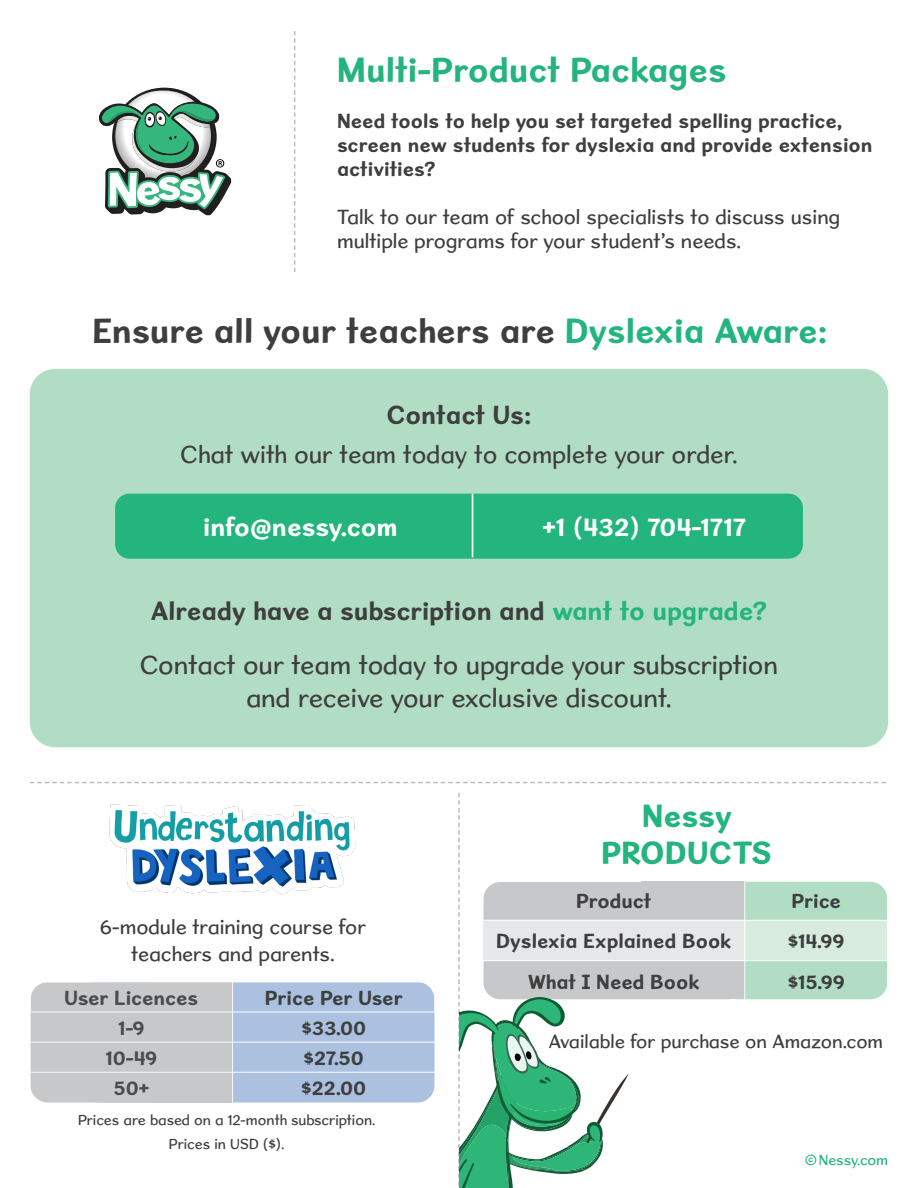
<style>
.page{position:relative;width:918px;height:1188px;background:#fff}
.page>*{position:absolute;margin:0;border:0;box-sizing:border-box;transform-origin:0 0}
.t1{font:700 36px "Sweater School Rg";color:#3e3e3f}
.t2{font:700 36px "Sweater School Rg";color:#23b57d}
.t3{font:33px/37.5px "Sweater School Xb";color:#23b57d;text-align:center}
.t4{font:27px/54.2px "Sweater School Rg";color:#3e3e3f;text-align:center}
.t5{font:700 27px "Sweater School Rg";color:#fff}
.t6{font:700 27px "Sweater School Rg";color:#3e3e3f}
.t7{font:25.5px "Sweater School Rg";color:#3e3e3f}
.t8{font:700 21px/24px "Sweater School Rg";color:#3e3e3f}
.t9{font:21px/24px "Sweater School Rg";color:#3e3e3f}
.t10{font:19.5px "Sweater School Rg";color:#3e3e3f}
.t11{font:15px/24px "Sweater School Rg";color:#3e3e3f;text-align:center}
.t12{font:15px "Sweater School Rg";letter-spacing:-.005em;color:#23b57d}
.s1{color:#23b57d}
.s2{font-weight:700}
.s3{font-weight:700;color:#23b57d}
</style>
<div class="page">
<div style="left:722px;top:882px;width:165px;height:117px;background:#b2ddc5;border-radius:17px"></div>
<div style="left:483px;top:882px;width:261px;height:117px;background:#c7c8ca;border-radius:17px"></div>
<div style="left:641px;top:882px;width:104px;height:117px;background:#c7c8ca"></div>
<div style="left:483px;top:920px;width:262px;height:41px;background:#e6e7e9"></div>
<div style="left:745px;top:920px;width:143px;height:41px;background:#d7ecdf"></div>
<hr style="left:483px;top:920px;width:262px;height:1px;background:#fff">
<hr style="left:745px;top:920px;width:142px;height:1px;background:#fff">
<hr style="left:483px;top:960px;width:262px;height:1px;background:#fff">
<hr style="left:745px;top:960px;width:142px;height:1px;background:#fff">
<hr style="left:744px;top:880px;width:1px;height:40px;background:#fff">
<hr style="left:744px;top:921px;width:1px;height:39px;background:#fff">
<hr style="left:887px;top:920px;width:1px;height:41px;background:#fff">
<hr style="left:744px;top:961px;width:1px;height:40px;background:#fff">
<div style="left:30px;top:369px;width:858px;height:378px;background:#b2ddc5;border-radius:26px"></div>
<img style="left:128px;top:90px;width:67px;height:12px">
<svg style="left:99px;top:102px;width:132px;height:114px"></svg>
<svg style="left:294px;top:31px;width:1px;height:241px"></svg>
<svg style="left:30px;top:782px;width:856px;height:1px"></svg>
<div style="left:115px;top:494px;width:688px;height:65px;background:#23b57d;border-radius:14px"></div>
<hr style="left:472px;top:494px;width:1px;height:63px;background:#fff">
<img style="left:109px;top:804px;width:247px;height:91px">
<div style="left:81px;top:982px;width:353px;height:121px;background:#abc1df;border-radius:17px"></div>
<hr style="left:233px;top:982px;width:202px;height:1px;background:#fff">
<svg style="left:30px;top:1012px;width:405px;height:90px"></svg>
<div style="left:31px;top:982px;width:201px;height:121px;background:#c7c8ca;border-radius:17px"></div>
<div style="left:152px;top:982px;width:81px;height:120px;background:#c7c8ca"></div>
<svg style="left:458px;top:793px;width:171px;height:395px"></svg>
<h1 class="t2" style="left:337px;top:48px;width:391px">Multi-Product Packages</h1>
<p class="t8" style="left:337px;top:109px;width:537px">Need tools to help you set targeted spelling practice, screen new students for dyslexia and provide extension activities?</p>
<p class="t9" style="left:337px;top:205px;width:505px">Talk to our team of school specialists to discuss using multiple programs for your student’s needs.</p>
<h1 class="t1" style="left:92px;top:309px;width:737px">Ensure all your teachers are <span class="s1">Dyslexia Aware:</span></h1>
<p class="t6" style="left:386px;top:398px;width:147px">Contact Us:</p>
<p class="t7" style="left:180px;top:440px;width:559px">Chat with our team today to complete your order.</p>
<p class="t5" style="left:203px;top:510px;width:196px">info@nessy.com</p>
<p class="t5" style="left:543px;top:510px;width:205px">+1 (432) 704-1717</p>
<p class="t4" style="left:140px;top:584px;width:640px"><span class="s2">Already have a subscription and</span> <span class="s3">want to upgrade?<br></span>Contact our team today to upgrade your subscription</p>
<p class="t4" style="left:246px;top:671px;width:427px">and receive your exclusive discount.</p>
<p class="t9" style="left:100px;top:914px;width:267px;line-height:27px;text-align:center">6-module training course for teachers and parents.</p>
<p class="t8" style="left:64px;top:985px;width:136px">User Licences</p>
<p class="t8" style="left:265px;top:985px;width:139px">Price Per User</p>
<p class="t8" style="left:118px;top:1016px;width:28px">1-9</p>
<p class="t8" style="left:301px;top:1015px;width:66px">$33.00</p>
<p class="t8" style="left:105px;top:1046px;width:53px">10-49</p>
<p class="t8" style="left:304px;top:1046px;width:62px">$27.50</p>
<p class="t8" style="left:114px;top:1076px;width:37px">50+</p>
<p class="t8" style="left:301px;top:1076px;width:66px">$22.00</p>
<p class="t11" style="left:78px;top:1108px;width:299px">Prices are based on a 12-month subscription.<br>Prices in USD ($).</p>
<h2 class="t3" style="left:601px;top:796px;width:173px">Nessy<br>PRODUCTS</h2>
<p class="t8" style="left:576px;top:889px;width:77px">Product</p>
<p class="t8" style="left:791px;top:889px;width:51px">Price</p>
<p class="t8" style="left:496px;top:929px;width:237px">Dyslexia Explained Book</p>
<p class="t8" style="left:788px;top:929px;width:58px">$14.99</p>
<p class="t8" style="left:528px;top:969px;width:173px">What I Need Book</p>
<p class="t8" style="left:788px;top:969px;width:58px">$15.99</p>
<p class="t10" style="left:549px;top:1030px;width:336px">Available for purchase on Amazon.com</p>
<p class="t12" style="left:805px;top:1151px;width:85px">© Nessy.com</p>
</div>
